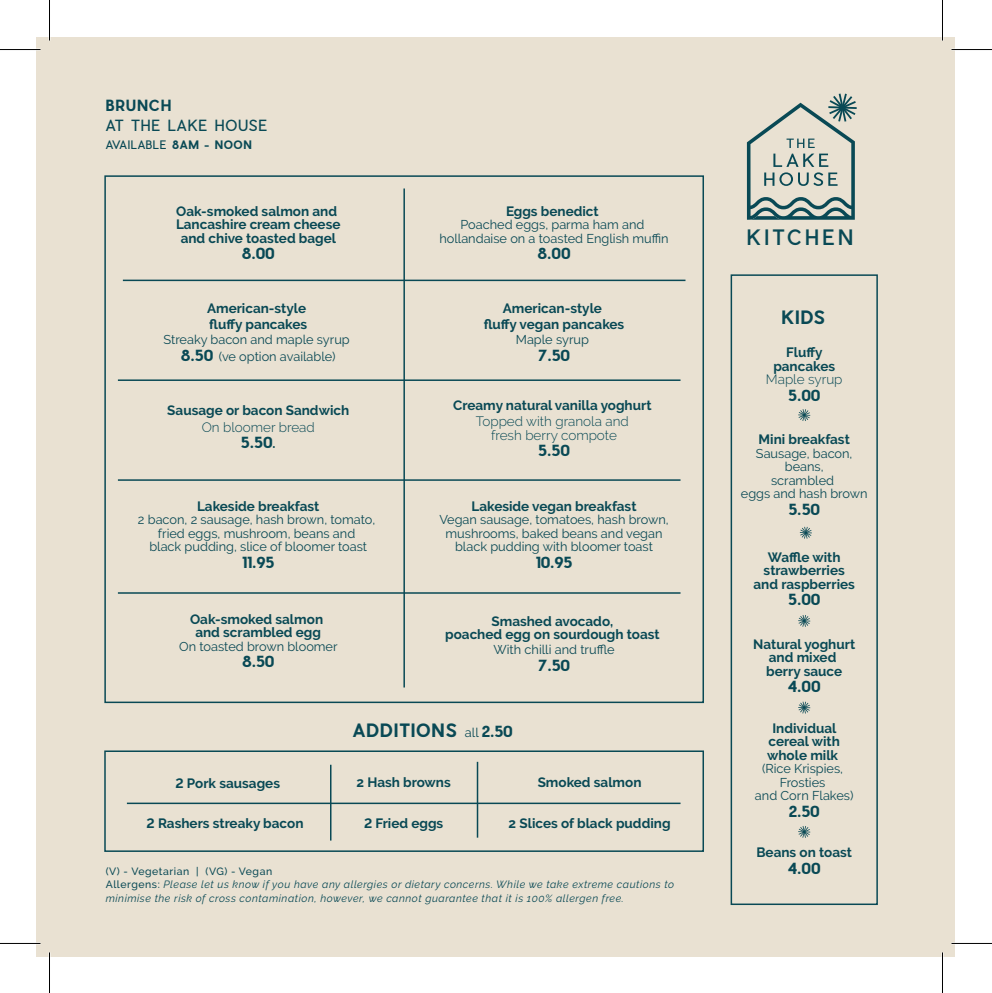
<style>
.page{position:relative;width:992px;height:993px;background:#fff}
.page>*{position:absolute;margin:0;border:0;box-sizing:border-box;transform-origin:0 0}
.t1{font:500 20.7px "Pier Sans";letter-spacing:.19em;color:#094955;scale:.94 1}
.t2{font:700 18px "Pier Sans";letter-spacing:.055em;color:#094955;scale:.94 1}
.t3{font:15.15px "Pier Sans";letter-spacing:.06em;color:#094955;scale:.94 1}
.t4{font:700 15.15px "Pier Sans";letter-spacing:.055em;color:#094955;scale:.94 1}
.t5{font:700 15px "Pier Sans";color:#094955}
.t6{font:700 13.5px/13.5px "Raleway";color:#094955;text-align:center}
.t7{font:300 13.5px/13.5px "Raleway";color:#094955;text-align:center}
.t8{font:12.75px/13.5px "Raleway";color:#094955;text-align:center}
.t9{font:11.4px "Pier Sans";letter-spacing:.055em;color:#094955;scale:.94 1}
.t10{font:italic 10.5px/13.5px "Raleway";letter-spacing:.05em;color:#094955}
.s1{font-weight:700}
.s2{font-family:"Pier Sans";font-weight:700;font-size:15px}
.s3{font-family:"Raleway";font-size:13.5px}
.s4{font-family:"Raleway";font-weight:400;font-size:12.75px}
.s5{font-size:15px}
.s6{font-weight:500;font-style:normal}
</style>
<div class="page">
<div style="left:37px;top:37px;width:918px;height:918px;background:#e9e1d2"></div>
<svg style="left:747px;top:93px;width:110px;height:127px"></svg>
<hr style="left:127px;top:802px;width:553px;height:1px;background:#094955">
<hr style="left:330px;top:764px;width:1px;height:76px;background:#094955">
<hr style="left:477px;top:761px;width:1px;height:76px;background:#094955">
<div style="left:731px;top:274px;width:147px;height:630px;border:2px solid #094955"></div>
<svg style="left:798px;top:409px;width:12px;height:12px"></svg>
<svg style="left:800px;top:526px;width:12px;height:12px"></svg>
<svg style="left:798px;top:615px;width:12px;height:11px"></svg>
<svg style="left:798px;top:701px;width:12px;height:12px"></svg>
<svg style="left:798px;top:826px;width:12px;height:11px"></svg>
<div style="left:104px;top:750px;width:600px;height:101px;border:2px solid #094955"></div>
<div style="left:104px;top:175px;width:600px;height:528px;border:2px solid #094955"></div>
<hr style="left:403px;top:188px;width:2px;height:499px;background:#094955">
<hr style="left:118px;top:379px;width:562px;height:2px;background:#094955">
<hr style="left:123px;top:279px;width:562px;height:2px;background:#094955">
<hr style="left:118px;top:479px;width:562px;height:1px;background:#094955">
<hr style="left:118px;top:592px;width:562px;height:1px;background:#094955">
<hr style="left:0;top:942px;width:40px;height:2px;background:#fff">
<hr style="left:951px;top:942px;width:41px;height:2px;background:#fff">
<hr style="left:941px;top:0;width:2px;height:40px;background:#fff">
<hr style="left:941px;top:952px;width:2px;height:40px;background:#fff">
<hr style="left:0;top:49px;width:40px;height:1px;background:#000">
<hr style="left:951px;top:49px;width:41px;height:1px;background:#000">
<hr style="left:0;top:942px;width:40px;height:1px;background:#000">
<hr style="left:951px;top:942px;width:41px;height:1px;background:#000">
<hr style="left:49px;top:0;width:1px;height:40px;background:#000">
<hr style="left:49px;top:952px;width:1px;height:40px;background:#000">
<hr style="left:942px;top:0;width:1px;height:40px;background:#000">
<hr style="left:942px;top:952px;width:1px;height:40px;background:#000">
<p class="t4" style="left:106px;top:95px;width:71px">BRUNCH</p>
<p class="t3" style="left:106px;top:115px;width:173px">AT THE LAKE HOUSE</p>
<p class="t9" style="left:106px;top:137px;width:157px">AVAILABLE <span class="s1">8AM - NOON</span></p>
<p class="t6" style="left:176px;top:204px;width:166px">Oak-smoked salmon and<br>Lancashire cream cheese and chive toasted bagel</p>
<p class="t5" style="left:242px;top:243px;width:35px">8.00</p>
<p class="t6" style="left:207px;top:300px;width:102px;line-height:16.5px;text-align:left">American-style fluffy pancakes</p>
<p class="t8" style="left:163px;top:331px;width:188px;line-height:16.5px">Streaky bacon and maple syrup<br><span class="s2">8.50</span> (ve option available)</p>
<p class="t6" style="left:167px;top:403px;width:183px">Sausage or bacon Sandwich</p>
<p class="t7" style="left:202px;top:420px;width:115px">On bloomer bread</p>
<p class="t5" style="left:241px;top:432px;width:36px">5.50<span class="s3">.</span></p>
<p class="t6" style="left:197px;top:499px;width:124px">Lakeside breakfast</p>
<p class="t8" style="left:138px;top:513px;width:239px">2 bacon, 2 sausage, hash brown, tomato, fried eggs, mushroom, beans and<br>black pudding, slice of bloomer toast</p>
<p class="t5" style="left:242px;top:551px;width:34px">11.95</p>
<p class="t6" style="left:190px;top:612px;width:135px">Oak-smoked salmon and scrambled egg</p>
<p class="t8" style="left:179px;top:639px;width:160px">On toasted brown bloomer</p>
<p class="t5" style="left:242px;top:651px;width:34px">8.50</p>
<p class="t6" style="left:506px;top:204px;width:94px">Eggs benedict</p>
<p class="t8" style="left:439px;top:218px;width:231px">Poached eggs, parma ham and hollandaise on a toasted English muffin</p>
<p class="t5" style="left:537px;top:243px;width:35px">8.00</p>
<p class="t6" style="left:484px;top:300px;width:142px;line-height:16.5px">American-style<br>fluffy vegan pancakes</p>
<p class="t8" style="left:516px;top:333px;width:75px">Maple syrup</p>
<p class="t5" style="left:538px;top:344px;width:34px">7.50</p>
<p class="t6" style="left:453px;top:398px;width:200px">Creamy natural vanilla yoghurt</p>
<p class="t7" style="left:476px;top:414px;width:155px">Topped with granola and fresh berry compote</p>
<p class="t5" style="left:538px;top:440px;width:33px">5.50</p>
<p class="t6" style="left:472px;top:499px;width:166px">Lakeside vegan breakfast</p>
<p class="t8" style="left:439px;top:513px;width:231px">Vegan sausage, tomatoes, hash brown, mushrooms, baked beans and vegan black pudding with bloomer toast</p>
<p class="t5" style="left:536px;top:551px;width:38px">10.95</p>
<p class="t6" style="left:445px;top:614px;width:216px">Smashed avocado,<br>poached egg on sourdough toast</p>
<p class="t8" style="left:493px;top:643px;width:123px">With chilli and truffle</p>
<p class="t5" style="left:538px;top:654px;width:34px">7.50</p>
<p class="t6" style="left:175px;top:776px;width:106px">2 Pork sausages</p>
<h2 class="t2" style="left:353px;top:717px;width:171px">ADDITIONS <span class="s4">all</span> <span class="s5">2.50</span></h2>
<p class="t6" style="left:357px;top:775px;width:96px">2 Hash browns</p>
<p class="t6" style="left:538px;top:775px;width:105px">Smoked salmon</p>
<p class="t6" style="left:147px;top:816px;width:158px">2 Rashers streaky bacon</p>
<p class="t6" style="left:509px;top:816px;width:163px">2 Slices of black pudding</p>
<p class="t6" style="left:364px;top:816px;width:81px">2 Fried eggs</p>
<p class="t10" style="left:106px;top:864px;width:570px"><span class="s6">(V) - Vegetarian | (VG) - Vegan<br>Allergens:</span> Please let us know if you have any allergies or dietary concerns. While we take extreme cautions to minimise the risk of cross contamination, however, we cannot guarantee that it is 100% allergen free.</p>
<h1 class="t1" style="left:747px;top:223px;width:114px">KITCHEN</h1>
<h2 class="t2" style="left:781px;top:305px;width:47px">KIDS</h2>
<p class="t6" style="left:773px;top:346px;width:63px">Fluffy pancakes</p>
<p class="t7" style="left:766px;top:373px;width:78px">Maple syrup</p>
<p class="t5" style="left:788px;top:385px;width:34px">5.00</p>
<p class="t6" style="left:759px;top:433px;width:93px">Mini breakfast</p>
<p class="t8" style="left:741px;top:446px;width:128px">Sausage, bacon, beans,<br>scrambled<br>eggs and hash brown</p>
<p class="t5" style="left:788px;top:499px;width:33px">5.50</p>
<p class="t6" style="left:754px;top:550px;width:103px">Waffle with strawberries and raspberries</p>
<p class="t5" style="left:788px;top:589px;width:34px">5.00</p>
<p class="t6" style="left:753px;top:637px;width:103px">Natural yoghurt and mixed berry sauce</p>
<p class="t5" style="left:788px;top:676px;width:34px">4.00</p>
<p class="t6" style="left:767px;top:721px;width:74px">Individual cereal with whole milk</p>
<p class="t8" style="left:755px;top:761px;width:100px">(Rice Krispies,<br>Frosties<br>and Corn Flakes)</p>
<p class="t5" style="left:789px;top:800px;width:33px">2.50</p>
<p class="t6" style="left:756px;top:845px;width:97px">Beans on toast</p>
<p class="t5" style="left:788px;top:857px;width:34px">4.00</p>
</div>
